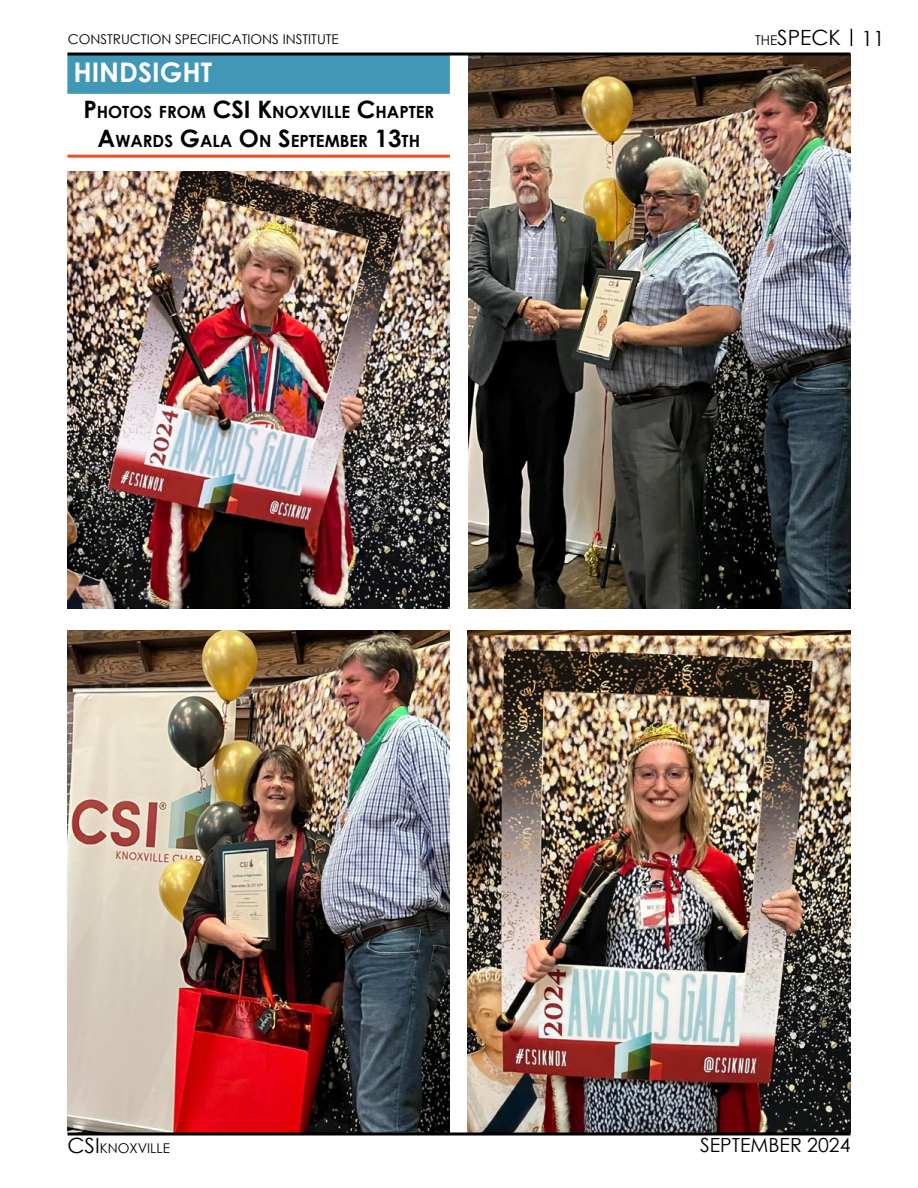
<style>
.page{position:relative;width:918px;height:1188px;background:#fff}
.page>*{position:absolute;margin:0;border:0;box-sizing:border-box;transform-origin:0 0}
.t1{font:700 27px "Century Gothic";color:#fff}
.t2{font:21px "Century Gothic";color:#000}
.t3{font:19.5px "Century Gothic";color:#000}
.t4{font:700 16.8px/28.8px "Century Gothic";color:#000;text-align:center}
.t5{font:13.5px "Century Gothic";color:#000}
.s1{font-size:13.5px}
.s2{font-size:24px}
.s3{font-size:21px}
</style>
<div class="page">
<svg style="left:851px;top:29px;width:1px;height:17px"></svg>
<img style="left:67px;top:171px;width:383px;height:437px">
<div style="left:67px;top:54px;width:383px;height:40px;background:#4197b5"></div>
<hr style="left:67px;top:155px;width:383px;height:3px;background:#f04c23">
<img style="left:468px;top:631px;width:382px;height:501px">
<img style="left:468px;top:56px;width:382px;height:552px">
<img style="left:67px;top:631px;width:383px;height:502px">
<svg style="left:68px;top:52px;width:782px;height:4px;background:#2a2d2e"></svg>
<svg style="left:68px;top:1132px;width:782px;height:4px;background:#2d2727"></svg>
<p class="t5" style="left:68px;top:30px;width:273px">CONSTRUCTION SPECIFICATIONS INSTITUTE</p>
<p class="t2" style="left:755px;top:22px;width:131px"><span class="s1">THE</span>SPECK 11</p>
<h1 class="t1" style="left:73px;top:52px;width:105px">H INDSIGHT</h1>
<p class="t4" style="left:83px;top:97px;width:353px"><span class="s2">P</span> HOTOS FROM <span class="s2">CSI K</span>NOXVILLE <span class="s2">C</span>HAPTER<br><span class="s2">A</span>WARDS <span class="s2">G</span>ALA <span class="s2">O</span>N <span class="s2">S</span>EPTEMBER <span class="s2">13</span>TH</p>
<p class="t5" style="left:68px;top:1138px;width:104px"><span class="s3">CSI</span>KNOXVILLE</p>
<p class="t3" style="left:700px;top:1131px;width:152px">SEPTEMBER 2024</p>
</div>
